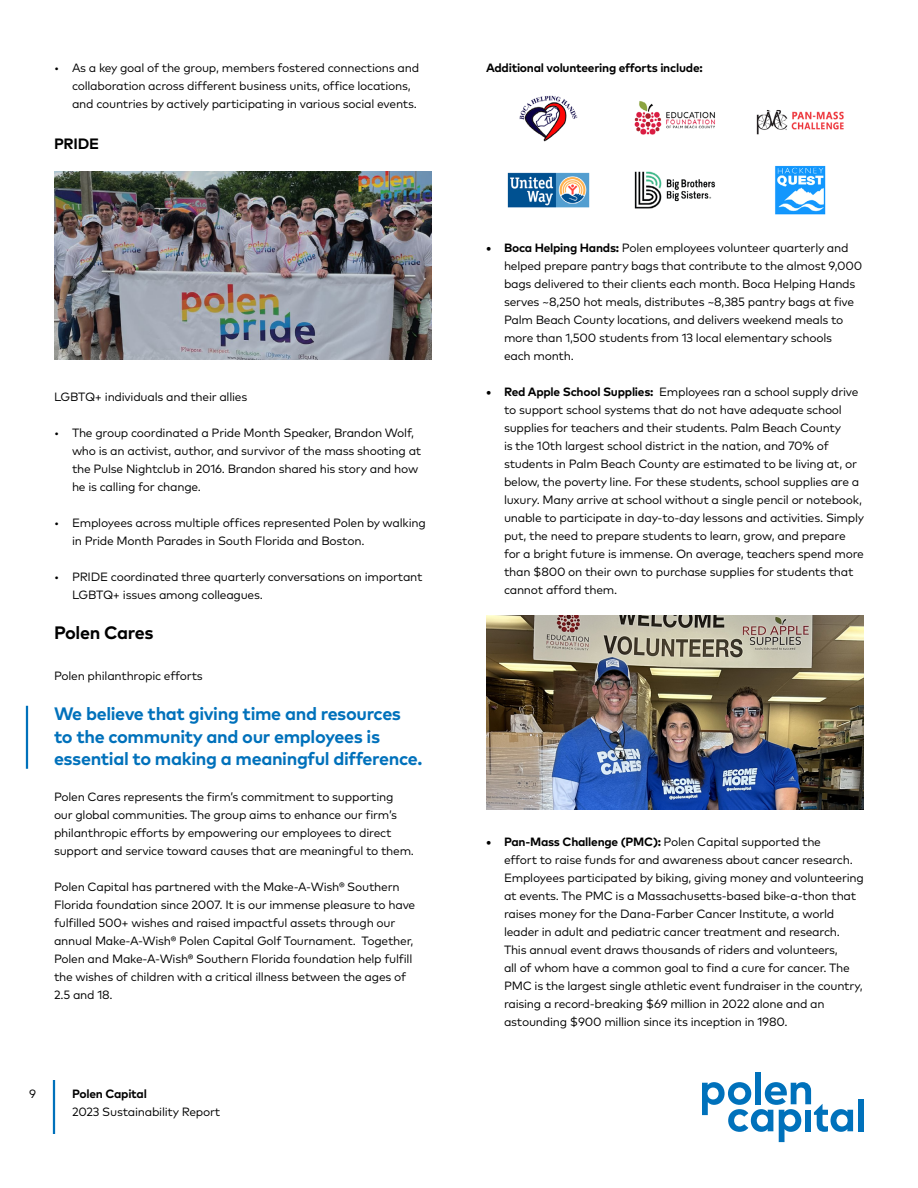
<style>
.page{position:relative;width:918px;height:1188px;background:#fff}
.page>*{position:absolute;margin:0;border:0;box-sizing:border-box;transform-origin:0 0}
.t1{font:700 18px/22.5px "Mark OT";letter-spacing:-.02em;color:#0071bb}
.t2{font:700 18px "Mark OT";letter-spacing:-.02em;color:#000}
.t3{font:700 15px "Mark OT";letter-spacing:-.02em;color:#000}
.t4{font:12px/18px "Mark OT";letter-spacing:-.02em;color:#000}
.t5{font:700 12px "Mark OT";letter-spacing:-.02em;color:#000}
.s1{font-weight:700}
</style>
<div class="page">
<hr style="left:53px;top:1080px;width:2px;height:54px;background:#0071bb">
<svg style="left:702px;top:1082px;width:151px;height:60px"></svg>
<div style="left:858px;top:1099px;width:6px;height:32px;background:#0071bb"></div>
<div style="left:755px;top:1072px;width:6px;height:32px;background:#0071bb"></div>
<div style="left:805px;top:1110px;width:6px;height:21px;background:#0071bb"></div>
<hr style="left:26px;top:706px;width:2px;height:63px;background:#0071bb">
<img style="left:54px;top:171px;width:378px;height:189px">
<img style="left:486px;top:615px;width:378px;height:195px">
<img style="left:507px;top:95px;width:337px;height:120px">
<p class="t4" style="left:72px;top:59px;width:349px;text-indent:-18px">• As a key goal of the group, members fostered connections and collaboration across different business units, office locations, and countries by actively participating in various social events.</p>
<p class="t3" style="left:54px;top:133px;width:47px">PRIDE</p>
<p class="t4" style="left:54px;top:387px;width:195px">LGBTQ+ individuals and their allies</p>
<p class="t4" style="left:72px;top:423px;width:351px;text-indent:-18px">• The group coordinated a Pride Month Speaker, Brandon Wolf, who is an activist, author, and survivor of the mass shooting at the Pulse Nightclub in 2016. Brandon shared his story and how he is calling for change.</p>
<p class="t4" style="left:72px;top:513px;width:355px;text-indent:-18px">• Employees across multiple offices represented Polen by walking in Pride Month Parades in South Florida and Boston.</p>
<p class="t4" style="left:72px;top:567px;width:352px;text-indent:-18px">• PRIDE coordinated three quarterly conversations on important<br>LGBTQ+ issues among colleagues.</p>
<h1 class="t2" style="left:54px;top:621px;width:101px">Polen Cares</h1>
<p class="t4" style="left:54px;top:666px;width:150px">Polen philanthropic efforts</p>
<h1 class="t1" style="left:54px;top:702px;width:370px">We believe that giving time and resources to the community and our employees is essential to making a meaningful difference.</h1>
<p class="t4" style="left:54px;top:788px;width:362px">Polen Cares represents the firm’s commitment to supporting our global communities. The group aims to enhance our firm’s philanthropic efforts by empowering our employees to direct support and service toward causes that are meaningful to them.</p>
<p class="t4" style="left:54px;top:878px;width:363px">Polen Capital has partnered with the Make-A-Wish® Southern Florida foundation since 2007. It is our immense pleasure to have fulfilled 500+ wishes and raised impactful assets through our annual Make-A-Wish® Polen Capital Golf Tournament. Together, Polen and Make-A-Wish® Southern Florida foundation help fulfill the wishes of children with a critical illness between the ages of 2.5 and 18.</p>
<p class="t4" style="left:29px;top:1085px;width:8px">9</p>
<p class="t5" style="left:72px;top:1086px;width:76px">Polen Capital</p>
<p class="t4" style="left:72px;top:1103px;width:150px">2023 Sustainability Report</p>
<p class="t5" style="left:486px;top:60px;width:218px">Additional volunteering efforts include:</p>
<p class="t4" style="left:504px;top:239px;width:360px;text-indent:-18px"><span class="s1">• Boca Helping Hands:</span> Polen employees volunteer quarterly and helped prepare pantry bags that contribute to the almost 9,000 bags delivered to their clients each month. Boca Helping Hands serves ~8,250 hot meals, distributes ~8,385 pantry bags at five Palm Beach County locations, and delivers weekend meals to more than 1,500 students from 13 local elementary schools<br>each month.</p>
<p class="t4" style="left:504px;top:383px;width:362px;text-indent:-18px"><span class="s1">• Red Apple School Supplies:</span> Employees ran a school supply drive to support school systems that do not have adequate school supplies for teachers and their students. Palm Beach County<br>is the 10th largest school district in the nation, and 70% of students in Palm Beach County are estimated to be living at, or below, the poverty line. For these students, school supplies are a luxury. Many arrive at school without a single pencil or notebook, unable to participate in day-to-day lessons and activities. Simply put, the need to prepare students to learn, grow, and prepare for a bright future is immense. On average, teachers spend more than $800 on their own to purchase supplies for students that cannot afford them.</p>
<p class="t4" style="left:504px;top:833px;width:361px;text-indent:-18px"><span class="s1">• Pan-Mass Challenge (PMC):</span> Polen Capital supported the<br>effort to raise funds for and awareness about cancer research.<br>Employees participated by biking, giving money and volunteering at events. The PMC is a Massachusetts-based bike-a-thon that raises money for the Dana-Farber Cancer Institute, a world leader in adult and pediatric cancer treatment and research.<br>This annual event draws thousands of riders and volunteers,<br>all of whom have a common goal to find a cure for cancer. The PMC is the largest single athletic event fundraiser in the country, raising a record-breaking $69 million in 2022 alone and an astounding $900 million since its inception in 1980.</p>
</div>
